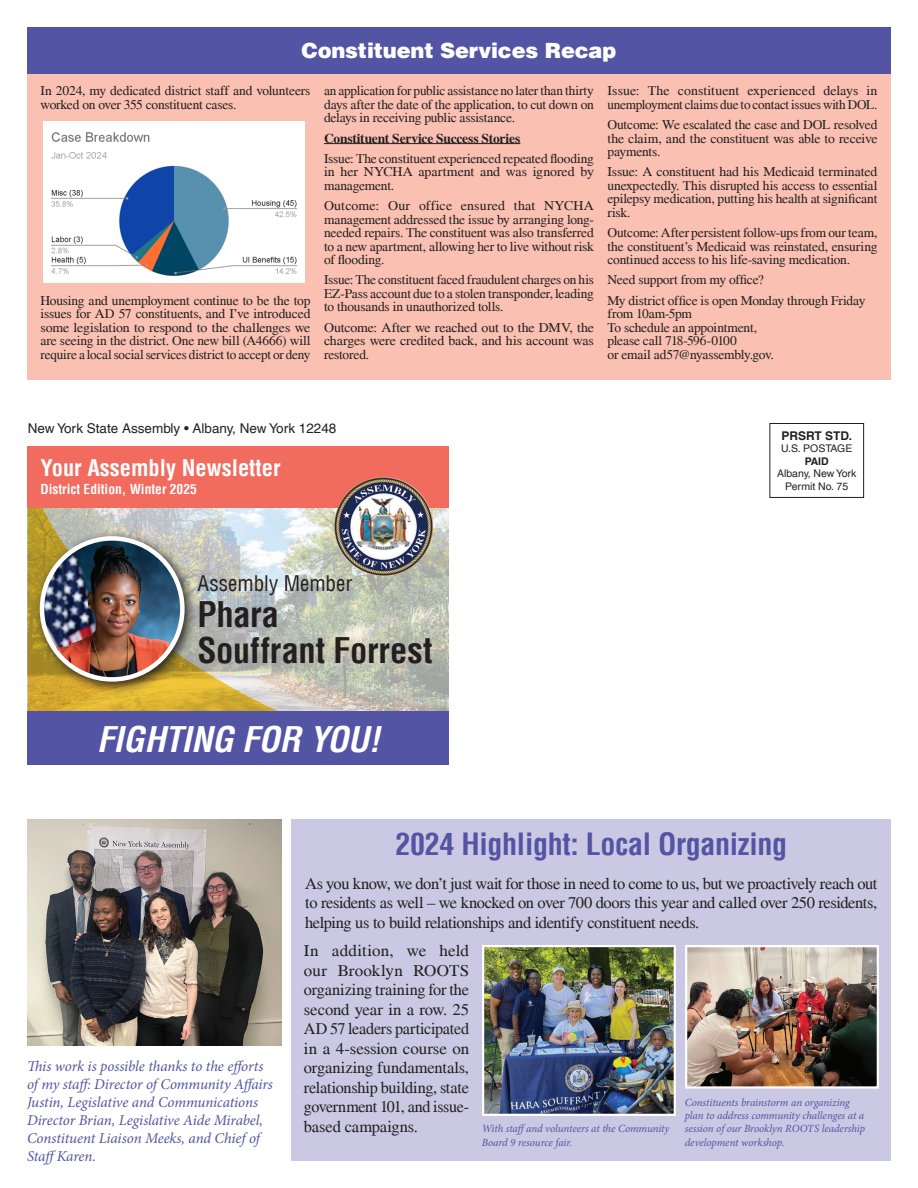
<style>
.page{position:relative;width:918px;height:1188px;background:#fff}
.page>*{position:absolute;margin:0;border:0;box-sizing:border-box;transform-origin:0 0}
.t1{font:700 condensed 34.5px/36px "Helvetica";letter-spacing:-.005em;color:#231f20}
.t2{font:italic 700 condensed 34.5px "Helvetica";letter-spacing:-.005em;color:#fff}
.t3{font:700 condensed 30px "Helvetica";letter-spacing:-.01em;color:#5354a3}
.t4{font:700 condensed 22.5px "Helvetica";color:#fff}
.Body_Text_-_Jamie{font:900 21px "Helvetica";letter-spacing:-.01em;color:#fff}
.t5{font:condensed 21px "Helvetica";color:#231f20}
.Body_text{font:16.5px/19.5px "Times";letter-spacing:-.02em;color:#231f20;text-align:justify}
.t6{font:italic 15px/18px "Minion Pro";letter-spacing:-.01em;color:#5354a3}
.t7{font:13.5px/13.5px "Times";letter-spacing:-.015em;color:#231f20;text-align:justify}
.Body_text-2{font:13.5px "Helvetica";color:#231f20}
.t8{font:700 13.5px "Times";letter-spacing:-.015em;color:#231f20}
.t9{font:700 condensed 13.5px "Helvetica";color:#fff}
.t10{font:700 12px "Helvetica";color:#231f20}
.t11{font:italic 10.95px/13.2px "Minion Pro";letter-spacing:-.01em;color:#5354a3}
.t12{font:10.5px "Helvetica";color:#231f20}
.t13{font:700 10.5px "Helvetica";color:#231f20}
</style>
<div class="page">
<div style="left:770px;top:423px;width:94px;height:75px;border:1px solid #231f20"></div>
<div style="left:292px;top:819px;width:599px;height:342px;background:#cbc8e3"></div>
<div style="left:27px;top:73px;width:864px;height:307px;background:#fac1b2"></div>
<hr style="left:324px;top:143px;width:196px;height:1px;background:#231f20">
<svg style="left:28px;top:508px;width:421px;height:204px;background:#c4c3af"></svg>
<div style="left:28px;top:712px;width:421px;height:53px;background:#5354a3"></div>
<div style="left:33px;top:529px;width:165px;height:166px;background:#231f20;opacity:.95"></div>
<img style="left:42px;top:538px;width:140px;height:141px;border-radius:70px">
<div style="left:40px;top:536px;width:145px;height:146px;border:4px solid #fff;border-radius:50%"></div>
<div style="left:27px;top:446px;width:422px;height:62px;background:#f26b5f"></div>
<img style="left:334px;top:477px;width:99px;height:98px">
<img style="left:485px;top:948px;width:188px;height:165px">
<div style="left:482px;top:945px;width:194px;height:171px;border:2px solid #fff"></div>
<img style="left:688px;top:948px;width:188px;height:138px">
<div style="left:685px;top:945px;width:194px;height:144px;border:2px solid #fff"></div>
<div style="left:27px;top:27px;width:864px;height:46px;background:#5354a3"></div>
<img style="left:44px;top:122px;width:260px;height:161px">
<img style="left:27px;top:819px;width:254px;height:226px">
<p class="Body_Text_-_Jamie" style="left:302px;top:41px;width:316px">Constituent Services Recap</p>
<p class="t7" style="left:40px;top:85px;width:272px">In 2024, my dedicated district staff and volunteers worked on over 355 constituent cases.</p>
<p class="t7" style="left:40px;top:294px;width:272px">Housing and unemployment continue to be the top issues for AD 57 constituents, and I’ve introduced some legislation to respond to the challenges we are seeing in the district. One new bill (A4666) will require a local social services district to accept or deny</p>
<p class="t7" style="left:324px;top:85px;width:271px">an application for public assistance no later than thirty days after the date of the application, to cut down on delays in receiving public assistance.</p>
<p class="t8" style="left:324px;top:132px;width:198px">Constituent Service Success Stories</p>
<p class="t7" style="left:324px;top:153px;width:272px">Issue: The constituent experienced repeated flooding in her NYCHA apartment and was ignored by management.</p>
<p class="t7" style="left:324px;top:200px;width:272px">Outcome: Our office ensured that NYCHA management addressed the issue by arranging long&shy;needed repairs. The constituent was also transferred to a new apartment, allowing her to live without risk of flooding.</p>
<p class="t7" style="left:324px;top:274px;width:272px">Issue: The constituent faced fraudulent charges on his EZ-Pass account due to a stolen transponder, leading to thousands in unauthorized tolls.</p>
<p class="t7" style="left:324px;top:321px;width:272px">Outcome: After we reached out to the DMV, the charges were credited back, and his account was restored.</p>
<p class="t7" style="left:608px;top:85px;width:272px">Issue: The constituent experienced delays in unemployment claims due to contact issues with DOL.</p>
<p class="t7" style="left:608px;top:119px;width:272px">Outcome: We escalated the case and DOL resolved the claim, and the constituent was able to receive payments.</p>
<p class="t7" style="left:608px;top:166px;width:271px">Issue: A constituent had his Medicaid terminated unexpectedly. This disrupted his access to essential epilepsy medication, putting his health at significant risk.</p>
<p class="t7" style="left:608px;top:227px;width:272px">Outcome: After persistent follow-ups from our team, the constituent’s Medicaid was reinstated, ensuring continued access to his life-saving medication.</p>
<p class="t7" style="left:608px;top:274px;width:158px">Need support from my office?</p>
<p class="t7" style="left:608px;top:294px;width:259px;text-align:left">My district office is open Monday through Friday from 10am-5pm<br>To schedule an appointment,<br>please call 718-596-0100<br>or email ad57@nyassembly.gov.</p>
<p class="Body_text-2" style="left:28px;top:422px;width:310px">New York State Assembly • Albany, New York 12248</p>
<p class="t10" style="left:781px;top:430px;width:72px">PRSRT STD.</p>
<p class="t12" style="left:781px;top:444px;width:73px">U.S. POSTAGE</p>
<p class="t13" style="left:805px;top:457px;width:26px">PAID</p>
<p class="t12" style="left:777px;top:469px;width:81px">Albany, New York</p>
<p class="t12" style="left:785px;top:482px;width:64px">Permit No. 75</p>
<p class="t4" style="left:40px;top:457px;width:242px">Your Assembly Newsletter</p>
<p class="t9" style="left:40px;top:483px;width:158px">District Edition, Winter 2025</p>
<p class="t5" style="left:197px;top:574px;width:156px">Assembly Member</p>
<p class="t1" style="left:197px;top:599px;width:237px">Phara<br>Souffrant Forrest</p>
<p class="t2" style="left:97px;top:722px;width:285px">FIGHTING FOR YOU!</p>
<p class="t6" style="left:27px;top:1057px;width:247px">This work is possible thanks to the efforts of my staff: Director of Community Affairs Justin, Legislative and Communications Director Brian, Legislative Aide Mirabel, Constituent Liaison Meeks, and Chief of StaffKaren.</p>
<p class="t3" style="left:396px;top:830px;width:393px">2024 Highlight: Local Organizing</p>
<p class="Body_text" style="left:305px;top:875px;width:574px">As you know, we don’t just wait for those in need to come to us, but we proactively reach out to residents as well – we knocked on over 700 doors this year and called over 250 residents, helping us to build relationships and identify constituent needs.</p>
<p class="Body_text" style="left:304px;top:942px;width:167px">In addition, we held our Brooklyn ROOTS organizing training for the second year in a row. 25<br>AD 57 leaders participated in a 4-session course on organizing fundamentals, relationship building, state government 101, and issue&shy;based campaigns.</p>
<p class="t11" style="left:482px;top:1122px;width:189px">With staffand volunteers at the Community<br>Board 9 resource fair.</p>
<p class="t11" style="left:685px;top:1096px;width:182px">Constituents brainstorm an organizing plan to address community challenges at a session of our Brooklyn ROOTS leadership development workshop.</p>
</div>
